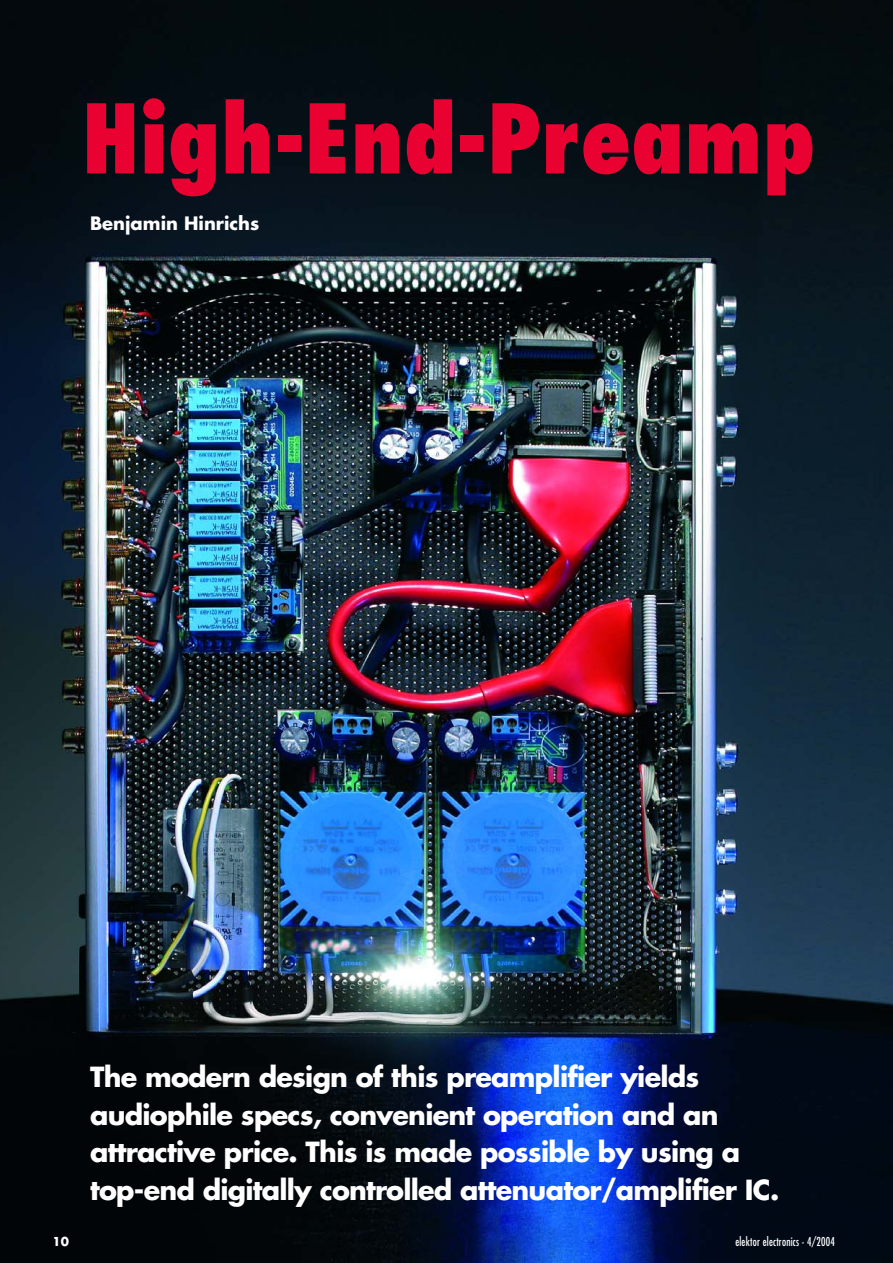
<style>
.page{position:relative;width:893px;height:1263px;background:#fff}
.page>*{position:absolute;margin:0;border:0;box-sizing:border-box;transform-origin:0 0}
.t1{font:800 condensed 93px "Futura";color:#e90131}
.t2{font:700 27px/37.5px "Futura";letter-spacing:-.03em;color:#fff}
.t3{font:700 18px "Futura";color:#fff}
.t4{font:condensed 12px "Futura";letter-spacing:.02em;color:#fff;scale:.9 1}
.t5{font:700 12px "Futura";color:#fff}
</style>
<div class="page">
<img style="left:0;top:0;width:892px;height:1263px">
<h1 class="t1" style="left:82px;top:99px;width:735px">High-End-Preamp</h1>
<p class="t3" style="left:90px;top:215px;width:171px">Benjamin Hinrichs</p>
<p class="t2" style="left:90px;top:1061px;width:690px">The modern design of this preamplifier yields audiophile specs, convenient operation and an attractive price. This is made possible by using a top-end digitally controlled attenuator/amplifier IC.</p>
<p class="t5" style="left:53px;top:1236px;width:18px">10</p>
<p class="t4" style="left:735px;top:1236px;width:112px">elektor electronics - 4/2004</p>
</div>
